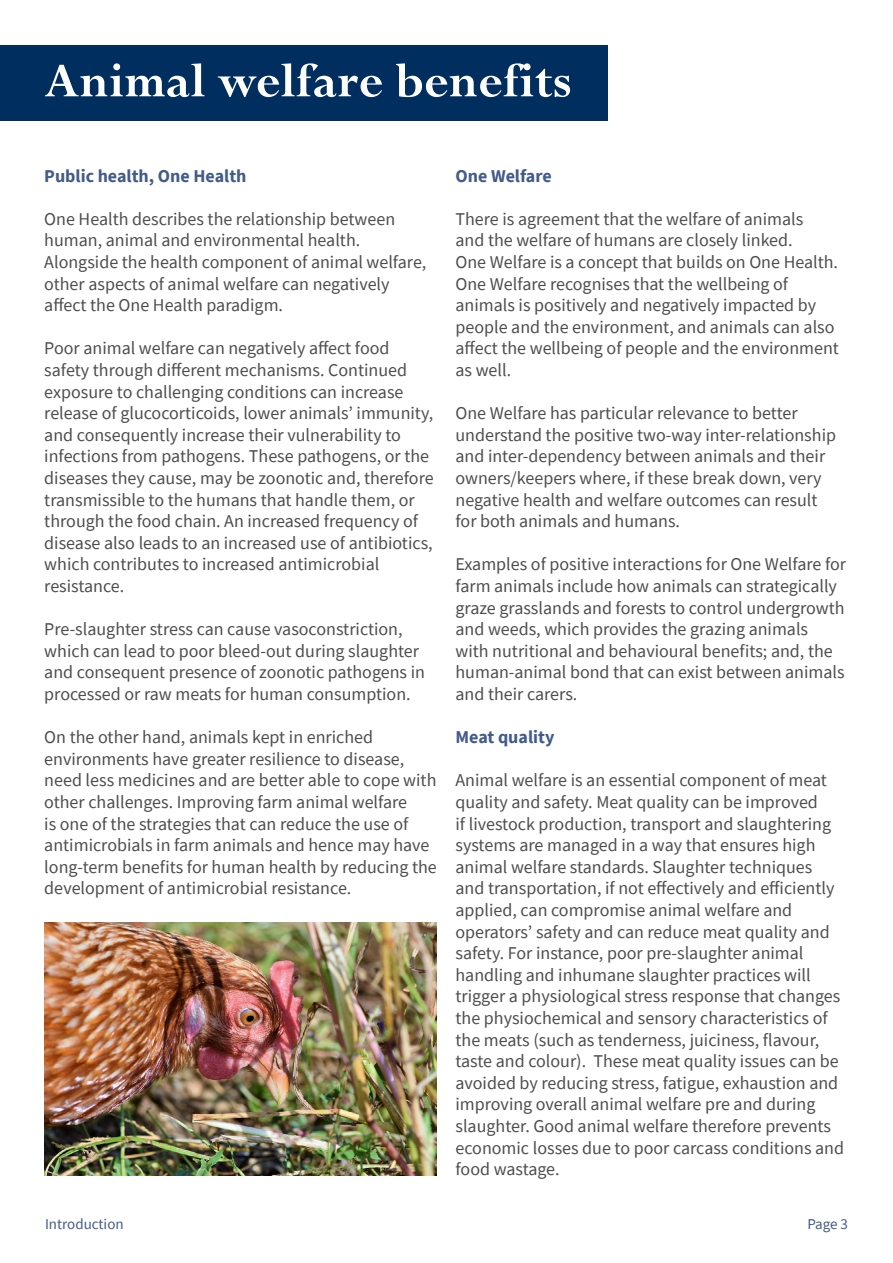
<style>
.page{position:relative;width:893px;height:1263px;background:#fff}
.page>*{position:absolute;margin:0;border:0;box-sizing:border-box;transform-origin:0 0}
.t1{font:700 52.5px "Perpetua";color:#fff}
.t2{font:18px/21.6px "Source Sans Pro";color:#4d4d4d}
.t3{font:700 18px "Source Sans Pro";color:#425b89}
.t4{font:15px "Source Sans Pro";color:#425b89}
</style>
<div class="page">
<div style="left:0;top:45px;width:608px;height:75px;background:#002e5f"></div>
<img style="left:44px;top:923px;width:393px;height:252px">
<h1 class="t1" style="left:44px;top:48px;width:529px">Animal welfare benefits</h1>
<p class="t3" style="left:44px;top:163px;width:204px">Public health, One Health</p>
<p class="t2" style="left:44px;top:208px;width:384px">One Health describes the relationship between human, animal and environmental health.<br>Alongside the health component of animal welfare, other aspects of animal welfare can negatively affect the One Health paradigm.</p>
<p class="t2" style="left:44px;top:337px;width:391px">Poor animal welfare can negatively affect food safety through different mechanisms. Continued exposure to challenging conditions can increase release of glucocorticoids, lower animals’ immunity, and consequently increase their vulnerability to infections from pathogens. These pathogens, or the diseases they cause, may be zoonotic and, therefore transmissible to the humans that handle them, or through the food chain. An increased frequency of disease also leads to an increased use of antibiotics, which contributes to increased antimicrobial resistance.</p>
<p class="t2" style="left:44px;top:618px;width:382px">Pre-slaughter stress can cause vasoconstriction, which can lead to poor bleed-out during slaughter and consequent presence of zoonotic pathogens in processed or raw meats for human consumption.</p>
<p class="t2" style="left:44px;top:726px;width:394px">On the other hand, animals kept in enriched environments have greater resilience to disease, need less medicines and are better able to cope with other challenges. Improving farm animal welfare<br>is one of the strategies that can reduce the use of antimicrobials in farm animals and hence may have long-term benefits for human health by reducing the development of antimicrobial resistance.</p>
<p class="t3" style="left:455px;top:163px;width:98px">One Welfare</p>
<p class="t2" style="left:455px;top:208px;width:385px">There is agreement that the welfare of animals<br>and the welfare of humans are closely linked.<br>One Welfare is a concept that builds on One Health.<br>One Welfare recognises that the wellbeing of animals is positively and negatively impacted by people and the environment, and animals can also affect the wellbeing of people and the environment as well.</p>
<p class="t2" style="left:455px;top:402px;width:382px">One Welfare has particular relevance to better understand the positive two-way inter-relationship and inter-dependency between animals and their owners/keepers where, if these break down, very negative health and welfare outcomes can result for both animals and humans.</p>
<p class="t2" style="left:455px;top:553px;width:392px">Examples of positive interactions for One Welfare for farm animals include how animals can strategically graze grasslands and forests to control undergrowth and weeds, which provides the grazing animals<br>with nutritional and behavioural benefits; and, the human-animal bond that can exist between animals and their carers.</p>
<p class="t3" style="left:455px;top:725px;width:100px">Meat quality</p>
<p class="t2" style="left:455px;top:769px;width:390px">Animal welfare is an essential component of meat quality and safety. Meat quality can be improved<br>if livestock production, transport and slaughtering systems are managed in a way that ensures high animal welfare standards. Slaughter techniques and transportation, if not effectively and efficiently applied, can compromise animal welfare and operators’ safety and can reduce meat quality and safety. For instance, poor pre-slaughter animal handling and inhumane slaughter practices will trigger a physiological stress response that changes the physiochemical and sensory characteristics of the meats (such as tenderness, juiciness, flavour, taste and colour). These meat quality issues can be avoided by reducing stress, fatigue, exhaustion and improving overall animal welfare pre and during slaughter. Good animal welfare therefore prevents economic losses due to poor carcass conditions and food wastage.</p>
<p class="t4" style="left:45px;top:1215px;width:80px">Introduction</p>
<p class="t4" style="left:807px;top:1215px;width:42px">Page 3</p>
</div>
